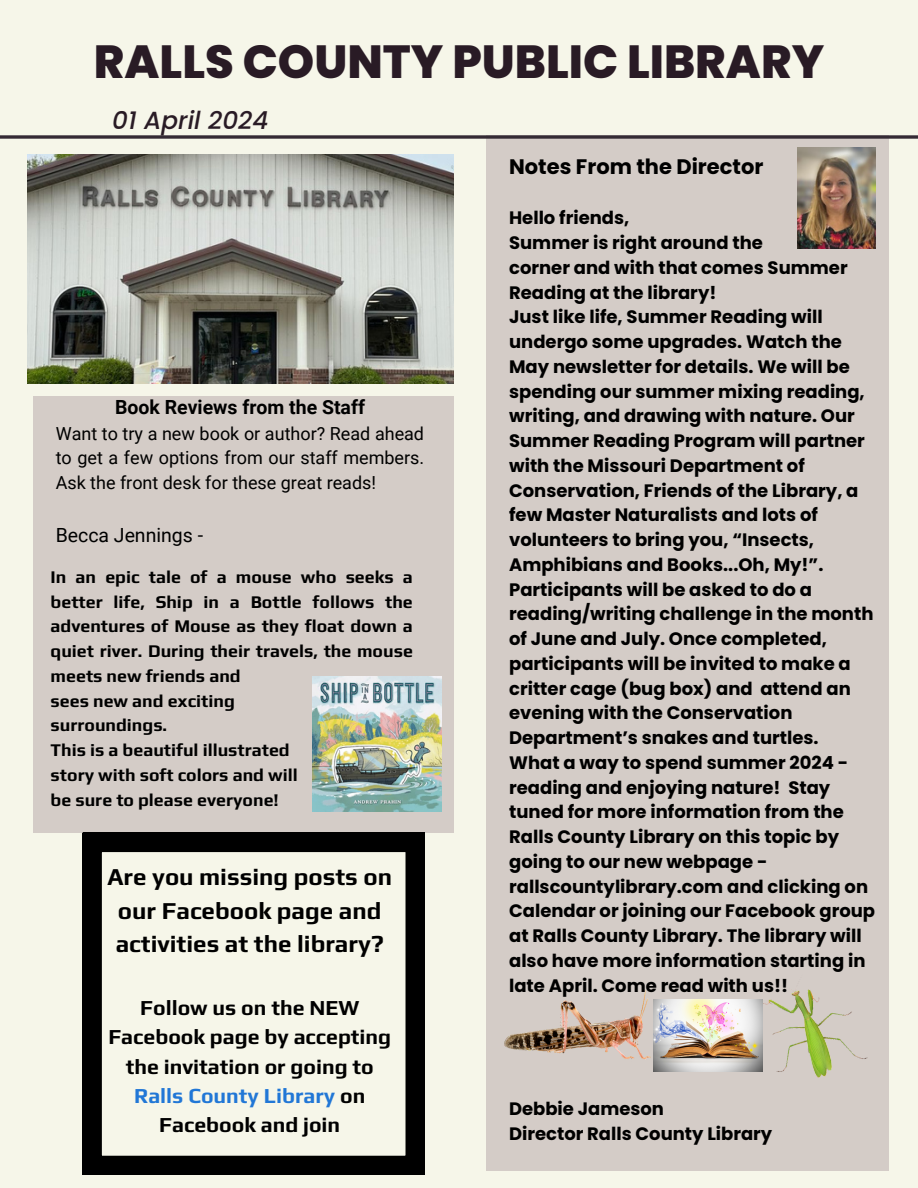
<style>
.page{position:relative;width:918px;height:1188px;background:#f6f6e9}
.page>*{position:absolute;margin:0;border:0;box-sizing:border-box;transform-origin:0 0}
.t1{font:800 46.35px "Poppins";color:#291b25}
.t2{font:italic 500 24.75px "Poppins";color:#291b25}
.t3{font:700 24.15px/33.2px "Play";color:#000;text-align:center}
.t4{font:700 21.3px/29.2px "Play";color:#000;text-align:center}
.t5{font:700 21px "Poppins";color:#000}
.t6{font:700 19.5px "Roboto";color:#000}
.t7{font:19.5px "Roboto";color:#000}
.t8{font:700 18px/24.8px "Poppins";color:#000}
.t9{font:18px/24.8px "Roboto";color:#000;text-align:justify}
.t10{font:700 17.7px/24.8px "Play";color:#000}
.s1{color:#2177d6}
</style>
<div class="page">
<div style="left:33px;top:397px;width:420px;height:436px;background:#d4ccc7"></div>
<div style="left:487px;top:135px;width:402px;height:1035px;background:#d4ccc7"></div>
<svg style="left:0;top:135px;width:918px;height:4px"></svg>
<img style="left:27px;top:154px;width:427px;height:230px">
<img style="left:797px;top:148px;width:79px;height:101px">
<img style="left:504px;top:991px;width:147px;height:69px">
<img style="left:762px;top:989px;width:106px;height:88px">
<img style="left:653px;top:999px;width:110px;height:72px">
<img style="left:313px;top:676px;width:128px;height:135px">
<svg style="left:83px;top:833px;width:342px;height:342px"></svg>
<p class="t1" style="left:94px;top:30px;width:732px">RALLS COUNTY PUBLIC LIBRARY</p>
<h5 class="t2" style="left:112px;top:103px;width:158px">01 April 2024</h5>
<p class="t6" style="left:115px;top:396px;width:252px">Book Reviews from the Staff</p>
<p class="t9" style="left:56px;top:421px;width:370px">Want to try a new book or author? Read ahead to get a few options from our staff members.<br>Ask the front desk for these great reads!</p>
<p class="t7" style="left:56px;top:524px;width:149px">Becca Jennings -</p>
<p class="t10" style="left:51px;top:564px;width:364px">In an epic tale of a mouse who seeks a better life, Ship in a Bottle follows the adventures of Mouse as they float down a quiet river. During their travels, the mouse meets new friends and<br>sees new and exciting<br>surroundings.<br>This is a beautiful illustrated<br>story with soft colors and will<br>be sure to please everyone!</p>
<p class="t3" style="left:107px;top:860px;width:286px">Are you missing posts on our Facebook page and activities at the library?</p>
<h2 class="t4" style="left:108px;top:993px;width:284px">Follow us on the NEW<br>Facebook page by accepting the invitation or going to<br><span class="s1">Ralls County Library</span> on<br>Facebook and join</h2>
<p class="t5" style="left:509px;top:152px;width:256px">Notes From the Director</p>
<h4 class="t8" style="left:509px;top:206px;width:368px">Hello friends,<br>Summer is right around the<br>corner and with that comes Summer Reading at the library!<br>Just like life, Summer Reading will undergo some upgrades. Watch the May newsletter for details. We will be spending our summer mixing reading, writing, and drawing with nature. Our Summer Reading Program will partner with the Missouri Department of Conservation, Friends of the Library, a few Master Naturalists and lots of volunteers to bring you, “Insects, Amphibians and Books...Oh, My!”.<br>Participants will be asked to do a reading/writing challenge in the month of June and July. Once completed, participants will be invited to make a critter cage (bug box) and attend an evening with the Conservation Department’s snakes and turtles.<br>What a way to spend summer 2024 - reading and enjoying nature! Stay tuned for more information from the Ralls County Library on this topic by going to our new webpage - rallscountylibrary.com and clicking on Calendar or joining our Facebook group at Ralls County Library. The library will also have more information starting in late April. Come read with us!!</h4>
<h5 class="t8" style="left:509px;top:1097px;width:265px">Debbie Jameson<br>Director Ralls County Library</h5>
</div>
